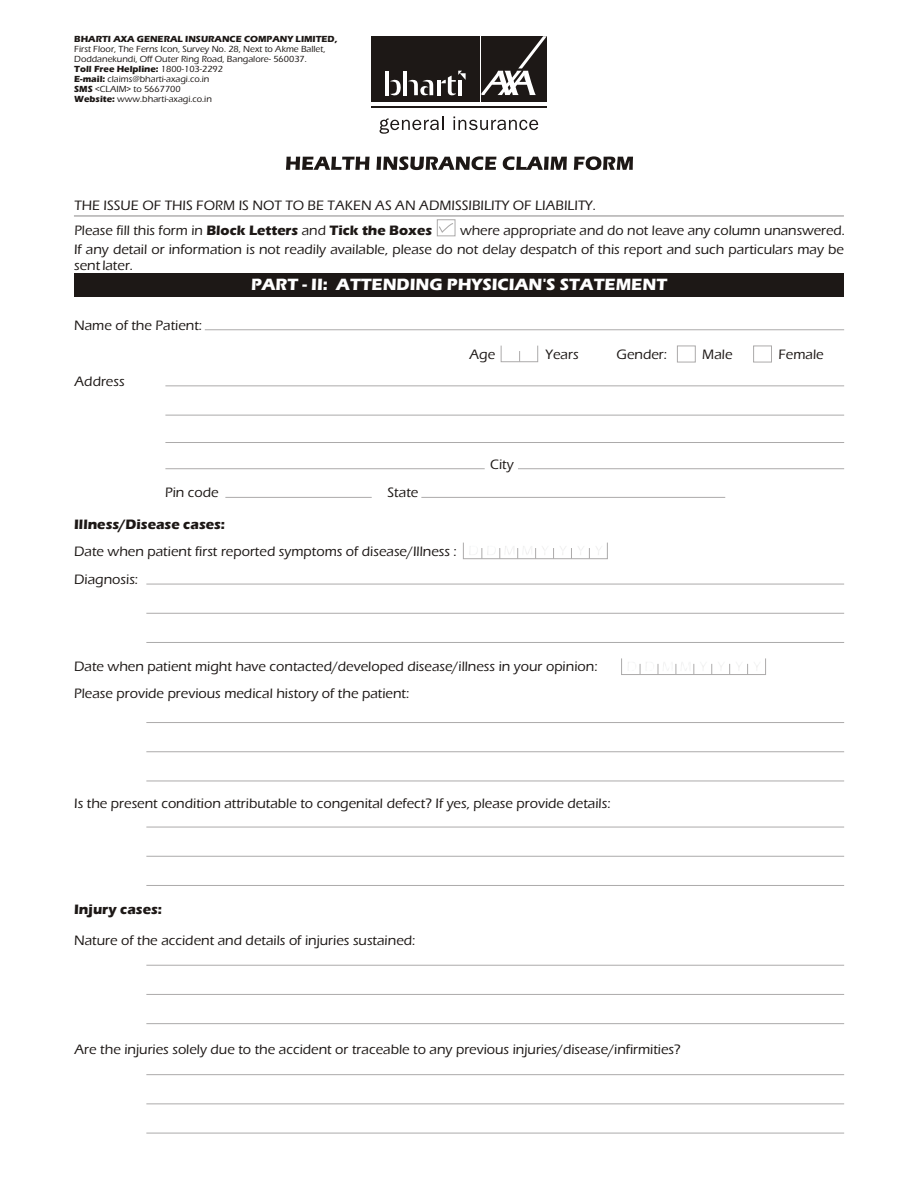
<style>
.page{position:relative;width:918px;height:1188px;background:#fff}
.page>*{position:absolute;margin:0;border:0;box-sizing:border-box;transform-origin:0 0}
.t1{font:700 16.95px "Eras ITC";color:#fff}
.t2{font:500 14.1px/28.3px "Eras ITC";color:#1d1816}
.t3{font:700 14.1px "Eras ITC";color:#1d1816}
.t4{font:500 9.15px/9.9px "Eras ITC";color:#1d1816}
.t5{font:700 9.15px "Eras ITC";color:#1d1816}
.s1{font-weight:700}
.s2{font-weight:500}
</style>
<div class="page">
<svg style="left:286px;top:156px;width:347px;height:14px"></svg>
<hr style="left:205px;top:329px;width:639px;height:1px;background:#acaaaa">
<hr style="left:165px;top:386px;width:679px;height:1px;background:#acaaaa">
<hr style="left:165px;top:415px;width:679px;height:1px;background:#acaaaa">
<hr style="left:165px;top:442px;width:679px;height:1px;background:#acaaaa">
<svg style="left:677px;top:345px;width:95px;height:18px"></svg>
<div style="left:501px;top:345px;width:37px;height:17px;border:1px solid #acaaaa"></div>
<hr style="left:146px;top:584px;width:698px;height:1px;background:#acaaaa">
<hr style="left:165px;top:468px;width:320px;height:1px;background:#acaaaa">
<hr style="left:518px;top:468px;width:326px;height:1px;background:#acaaaa">
<hr style="left:225px;top:497px;width:147px;height:1px;background:#acaaaa">
<svg style="left:469px;top:546px;width:134px;height:13px"></svg>
<hr style="left:421px;top:497px;width:304px;height:1px;background:#acaaaa">
<hr style="left:146px;top:613px;width:698px;height:1px;background:#acaaaa">
<hr style="left:146px;top:642px;width:698px;height:1px;background:#acaaaa">
<hr style="left:146px;top:722px;width:698px;height:1px;background:#acaaaa">
<hr style="left:146px;top:751px;width:698px;height:1px;background:#acaaaa">
<hr style="left:146px;top:781px;width:698px;height:1px;background:#acaaaa">
<hr style="left:146px;top:827px;width:698px;height:1px;background:#acaaaa">
<hr style="left:146px;top:856px;width:698px;height:1px;background:#acaaaa">
<hr style="left:146px;top:885px;width:698px;height:1px;background:#acaaaa">
<hr style="left:146px;top:965px;width:698px;height:1px;background:#acaaaa">
<hr style="left:146px;top:994px;width:698px;height:1px;background:#acaaaa">
<hr style="left:146px;top:1023px;width:698px;height:1px;background:#acaaaa">
<hr style="left:146px;top:1074px;width:698px;height:1px;background:#acaaaa">
<hr style="left:146px;top:1104px;width:698px;height:1px;background:#acaaaa">
<hr style="left:146px;top:1133px;width:698px;height:1px;background:#acaaaa">
<svg style="left:627px;top:662px;width:67px;height:13px"></svg>
<svg style="left:700px;top:663px;width:61px;height:12px"></svg>
<div style="left:74px;top:273px;width:770px;height:23px;background:#1d1816"></div>
<div style="left:437px;top:219px;width:18px;height:17px;border:1px solid #acaaaa"></div>
<svg style="left:438px;top:222px;width:16px;height:14px"></svg>
<hr style="left:74px;top:215px;width:770px;height:2px;background:#acaaaa">
<div style="left:371px;top:36px;width:109px;height:66px;background:#1d1816"></div>
<div style="left:481px;top:36px;width:66px;height:66px;background:#1d1816"></div>
<svg style="left:481px;top:36px;width:66px;height:59px"></svg>
<hr style="left:371px;top:107px;width:176px;height:1px;background:#1d1816">
<svg style="left:380px;top:116px;width:64px;height:18px"></svg>
<svg style="left:453px;top:116px;width:85px;height:14px"></svg>
<hr style="left:385px;top:71px;width:4px;height:24px;background:#fff">
<hr style="left:403px;top:71px;width:4px;height:24px;background:#fff">
<hr style="left:437px;top:80px;width:3px;height:15px;background:#fff">
<svg style="left:390px;top:79px;width:11px;height:17px"></svg>
<svg style="left:408px;top:79px;width:25px;height:16px"></svg>
<svg style="left:441px;top:71px;width:25px;height:25px"></svg>
<p class="t5" style="left:74px;top:34px;width:265px">BHARTI AXA GENERAL INSURANCE COMPANY LIMITED,</p>
<p class="t4" style="left:74px;top:45px;width:253px">First Floor, The Ferns Icon, Survey No. 28, Next to Akme Ballet, Doddanekundi, Off Outer Ring Road, Bangalore- 560037.<br><span class="s1">Toll Free Helpline:</span> 1800-103-2292<br><span class="s1">E-mail:</span> claims@bharti-axagi.co.in<br><span class="s1">SMS</span> &lt;CLAIM&gt; to 5667700<br><span class="s1">Website:</span> www.bharti-axagi.co.in</p>
<p class="t2" style="left:74px;top:193px;width:523px">THE ISSUE OF THIS FORM IS NOT TO BE TAKEN AS AN ADMISSIBILITY OF LIABILITY.</p>
<p class="t2" style="left:74px;top:243px;width:771px;line-height:15.9px">If any detail or information is not readily available, please do not delay despatch of this report and such particulars may be sent later.</p>
<p class="t3" style="left:74px;top:222px;width:359px"><span class="s2">Please fill this form in</span> Block Letters <span class="s2">and</span> Tick the Boxes</p>
<p class="t2" style="left:460px;top:218px;width:386px">where appropriate and do not leave any column unanswered.</p>
<p class="t2" style="left:74px;top:313px;width:129px">Name of the Patient:</p>
<p class="t2" style="left:74px;top:368px;width:52px">Address</p>
<p class="t1" style="left:251px;top:274px;width:418px">PART - II: ATTENDING PHYSICIAN'S STATEMENT</p>
<p class="t2" style="left:469px;top:342px;width:27px">Age</p>
<p class="t2" style="left:546px;top:342px;width:35px">Years</p>
<p class="t2" style="left:617px;top:342px;width:52px">Gender:</p>
<p class="t2" style="left:702px;top:342px;width:32px">Male</p>
<p class="t2" style="left:778px;top:342px;width:47px">Female</p>
<p class="t2" style="left:490px;top:451px;width:25px">City</p>
<p class="t2" style="left:165px;top:480px;width:55px">Pin code</p>
<p class="t2" style="left:388px;top:480px;width:32px">State</p>
<p class="t3" style="left:74px;top:516px;width:152px">Illness/Disease cases:</p>
<p class="t2" style="left:74px;top:538px;width:384px">Date when patient first reported symptoms of disease/Illness :<br>Diagnosis:</p>
<p class="t2" style="left:74px;top:654px;width:525px">Date when patient might have contacted/developed disease/illness in your opinion:</p>
<p class="t2" style="left:74px;top:681px;width:337px">Please provide previous medical history of the patient:</p>
<p class="t2" style="left:74px;top:791px;width:538px">Is the present condition attributable to congenital defect? If yes, please provide details:</p>
<p class="t3" style="left:74px;top:901px;width:89px">Injury cases:</p>
<p class="t2" style="left:74px;top:927px;width:343px">Nature of the accident and details of injuries sustained:</p>
<p class="t2" style="left:74px;top:1037px;width:608px">Are the injuries solely due to the accident or traceable to any previous injuries/disease/infirmities?</p>
</div>
